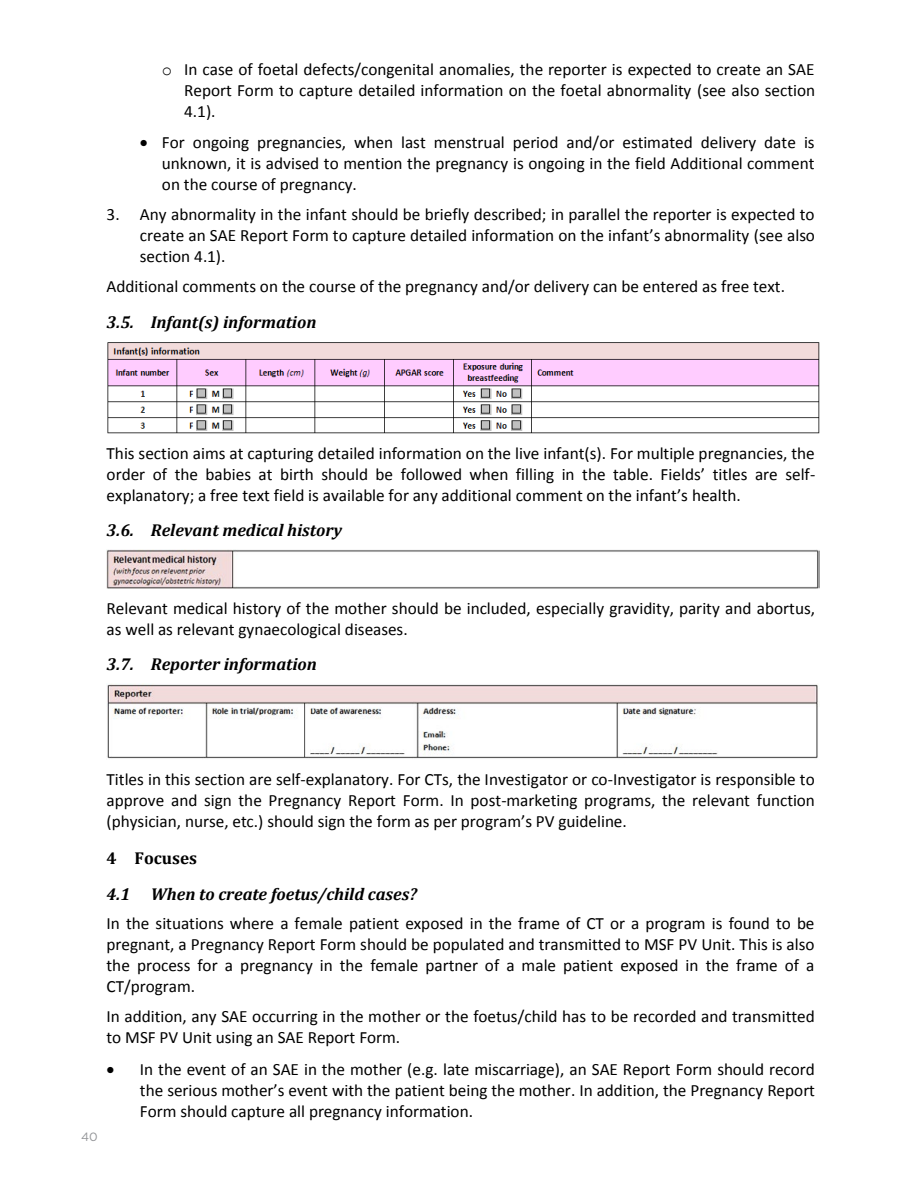
<style>
.page{position:relative;width:918px;height:1188px;background:#fff}
.page>*{position:absolute;margin:0;border:0;box-sizing:border-box;transform-origin:0 0}
.t1{font:17.25px/21px "Calibri";color:#000;text-align:justify}
.t2{font:italic 700 17.25px "Cambria";color:#000}
.t3{font:700 17.25px "Cambria";color:#000}
.t4{font:12px "Gotham";color:#939598}
.s1{font-family:"Courier New"}
</style>
<div class="page">
<img style="left:107px;top:342px;width:712px;height:92px">
<img style="left:107px;top:550px;width:713px;height:38px">
<img style="left:107px;top:684px;width:711px;height:75px">
<p class="t1" style="left:184px;top:59px;width:632px;text-indent:-22px"><span class="s1">o</span> In case of foetal defects/congenital anomalies, the reporter is expected to create an SAE Report Form to capture detailed information on the foetal abnormality (see also section 4.1).</p>
<p class="t1" style="left:162px;top:132px;width:654px;text-indent:-22px">• For ongoing pregnancies, when last menstrual period and/or estimated delivery date is unknown, it is advised to mention the pregnancy is ongoing in the field Additional comment on the course of pregnancy.</p>
<p class="t1" style="left:140px;top:204px;width:677px;text-indent:-33px">3. Any abnormality in the infant should be briefly described; in parallel the reporter is expected to create an SAE Report Form to capture detailed information on the infant’s abnormality (see also section 4.1).</p>
<p class="t1" style="left:107px;top:276px;width:680px">Additional comments on the course of the pregnancy and/or delivery can be entered as free text.</p>
<p class="t2" style="left:107px;top:310px;width:212px">3.5. Infant(s) information</p>
<p class="t1" style="left:107px;top:443px;width:710px">This section aims at capturing detailed information on the live infant(s). For multiple pregnancies, the order of the babies at birth should be followed when filling in the table. Fields’ titles are self&shy;explanatory; a free text field is available for any additional comment on the infant’s health.</p>
<p class="t2" style="left:107px;top:518px;width:237px">3.6. Relevant medical history</p>
<p class="t1" style="left:107px;top:598px;width:710px">Relevant medical history of the mother should be included, especially gravidity, parity and abortus, as well as relevant gynaecological diseases.</p>
<p class="t2" style="left:107px;top:652px;width:212px">3.7. Reporter information</p>
<p class="t4" style="left:81px;top:1130px;width:18px">40</p>
<p class="t1" style="left:107px;top:769px;width:710px">Titles in this section are self-explanatory. For CTs, the Investigator or co-Investigator is responsible to approve and sign the Pregnancy Report Form. In post-marketing programs, the relevant function (physician, nurse, etc.) should sign the form as per program’s PV guideline.</p>
<p class="t3" style="left:107px;top:846px;width:92px">4 Focuses</p>
<p class="t2" style="left:107px;top:882px;width:312px">4.1 When to create foetus/child cases?</p>
<p class="t1" style="left:107px;top:913px;width:709px">In the situations where a female patient exposed in the frame of CT or a program is found to be pregnant, a Pregnancy Report Form should be populated and transmitted to MSF PV Unit. This is also the process for a pregnancy in the female partner of a male patient exposed in the frame of a CT/program.</p>
<p class="t1" style="left:107px;top:1006px;width:710px">In addition, any SAE occurring in the mother or the foetus/child has to be recorded and transmitted to MSF PV Unit using an SAE Report Form.</p>
<p class="t1" style="left:140px;top:1058px;width:677px;text-indent:-33px">• In the event of an SAE in the mother (e.g. late miscarriage), an SAE Report Form should record the serious mother’s event with the patient being the mother. In addition, the Pregnancy Report Form should capture all pregnancy information.</p>
</div>
